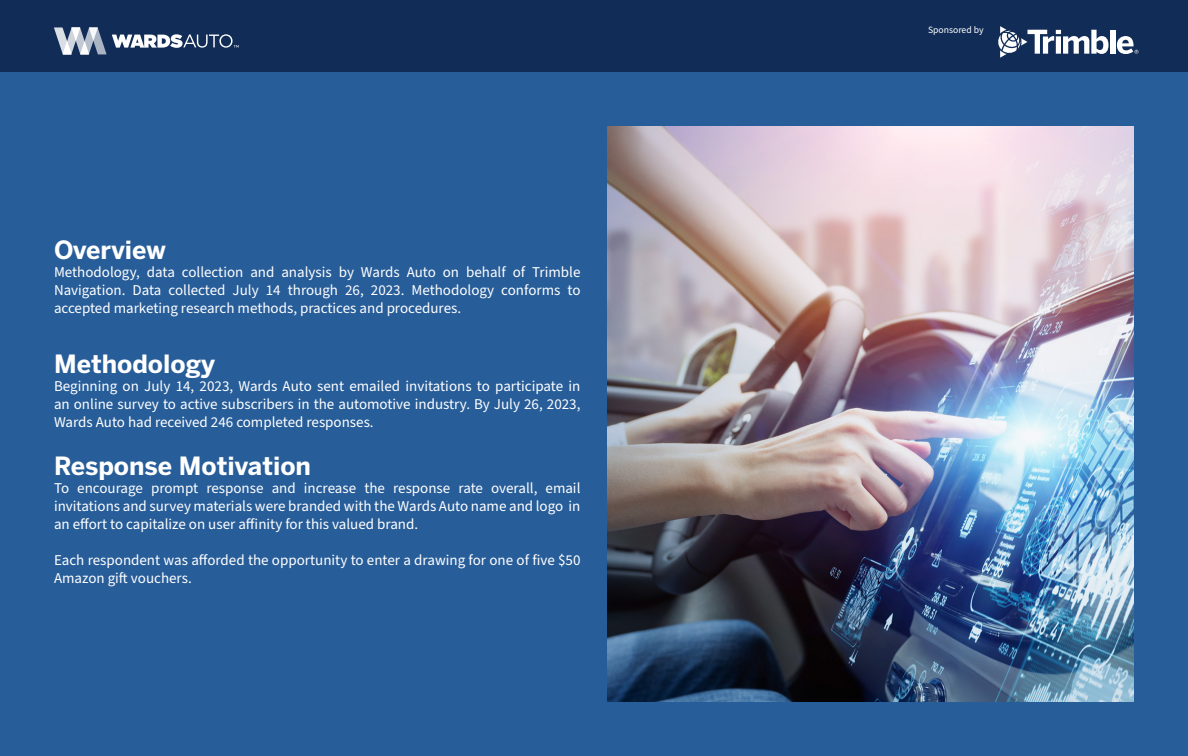
<style>
.page{position:relative;width:1188px;height:756px;background:#fff}
.page>*{position:absolute;margin:0;border:0;box-sizing:border-box;transform-origin:0 0}
.t1{font:700 24.9px "Benton Sans";color:#fff}
.t2{font:15px/18px "Source Sans Pro";color:#fff;text-align:justify}
.t3{font:9.6px "Source Sans Pro";color:#fff}
</style>
<div class="page">
<div style="left:0;top:0;width:1188px;height:72px;background:#102c57"></div>
<div style="left:1110px;top:30px;width:5px;height:24px;background:#fff"></div>
<svg style="left:1117px;top:36px;width:21px;height:18px"></svg>
<svg style="left:998px;top:26px;width:111px;height:32px"></svg>
<svg style="left:54px;top:27px;width:52px;height:27px"></svg>
<svg style="left:112px;top:34px;width:127px;height:14px"></svg>
<div style="left:0;top:72px;width:1188px;height:684px;background:#275d99"></div>
<img style="left:608px;top:126px;width:526px;height:576px">
<p class="t1" style="left:54px;top:235px;width:113px">Overview</p>
<p class="t2" style="left:54px;top:264px;width:528px">Methodology, data collection and analysis by Wards Auto on behalf of Trimble Navigation. Data collected July 14 through 26, 2023. Methodology conforms to accepted marketing research methods, practices and procedures.</p>
<p class="t1" style="left:54px;top:349px;width:163px">Methodology</p>
<p class="t2" style="left:54px;top:378px;width:528px">Beginning on July 14, 2023, Wards Auto sent emailed invitations to participate in an online survey to active subscribers in the automotive industry. By July 26, 2023, Wards Auto had received 246 completed responses.</p>
<p class="t1" style="left:54px;top:451px;width:259px">Response Motivation</p>
<p class="t2" style="left:54px;top:480px;width:528px">To encourage prompt response and increase the response rate overall, email invitations and survey materials were branded with the Wards Auto name and logo in an effort to capitalize on user affinity for this valued brand.</p>
<p class="t2" style="left:54px;top:552px;width:528px">Each respondent was afforded the opportunity to enter a drawing for one of five $50<br>Amazon gift vouchers.</p>
<p class="t3" style="left:928px;top:23px;width:57px">Sponsored by</p>
</div>
